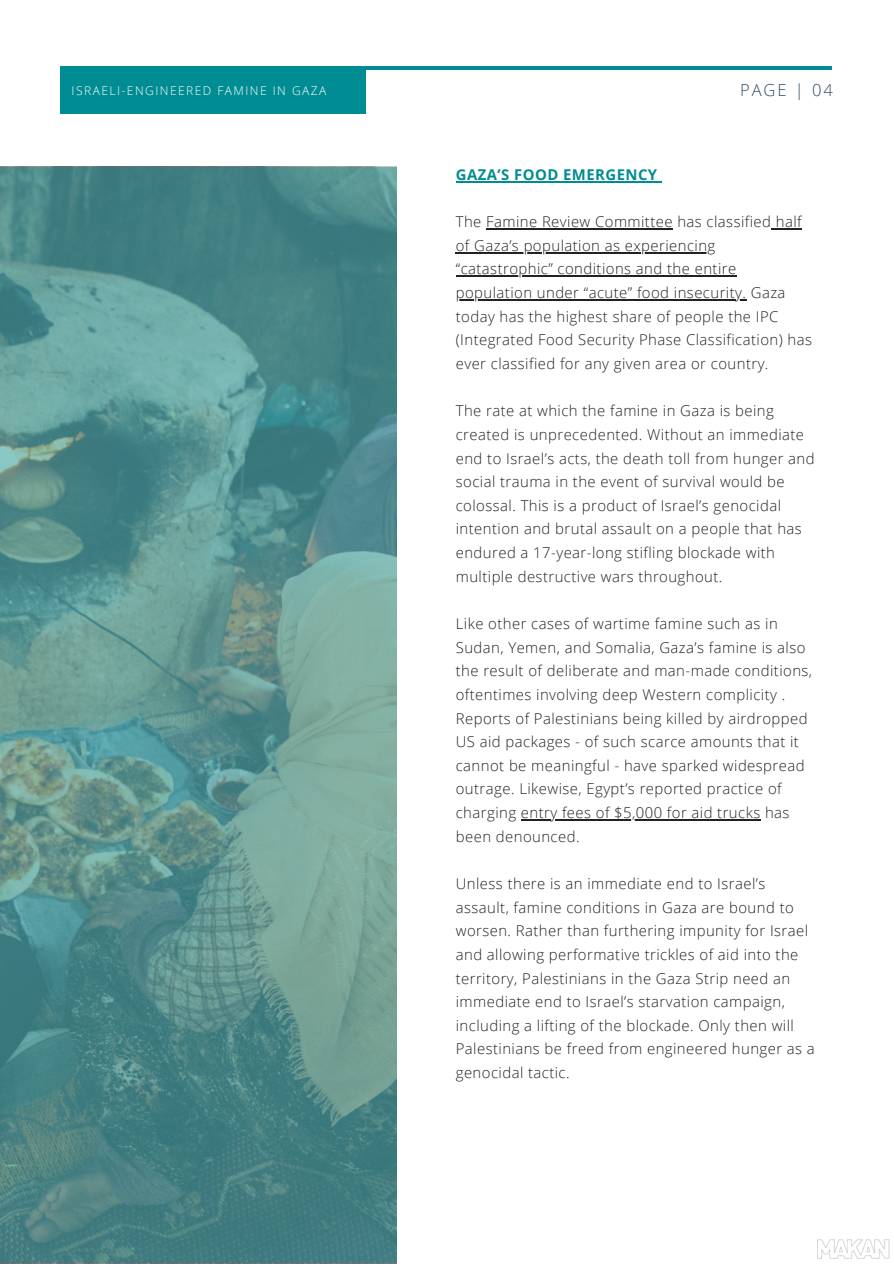
<style>
.page{position:relative;width:894px;height:1264px;background:#fff}
.page>*{position:absolute;margin:0;border:0;box-sizing:border-box;transform-origin:0 0}
.t1{font:300 16.5px "Open Sans";letter-spacing:.12em;color:#364d62}
.t2{font:300 14.85px/23.7px "Open Sans";letter-spacing:.03em;color:#222}
.t3{font:700 14.85px "Open Sans";letter-spacing:.03em;color:#008c93}
.t4{font:300 12px "Open Sans";letter-spacing:.12em;color:#fff}
</style>
<div class="page">
<hr style="left:61px;top:66px;width:770px;height:4px;background:#008c93">
<div style="left:61px;top:66px;width:304px;height:47px;background:#008c93"></div>
<img style="left:817px;top:1239px;width:72px;height:20px">
<hr style="left:455px;top:181px;width:202px;height:1px;background:#008c93">
<hr style="left:486px;top:228px;width:187px;height:1px;background:#222">
<hr style="left:771px;top:228px;width:30px;height:1px;background:#222">
<hr style="left:455px;top:252px;width:260px;height:1px;background:#222">
<hr style="left:455px;top:275px;width:281px;height:2px;background:#222">
<hr style="left:455px;top:299px;width:291px;height:1px;background:#222">
<hr style="left:520px;top:819px;width:240px;height:1px;background:#222">
<svg style="left:0;top:168px;width:396px;height:1094px;background:#58908d"></svg>
<p class="t4" style="left:72px;top:82px;width:256px">ISRAELI-ENGINEERED FAMINE IN GAZA</p>
<p class="t1" style="left:739px;top:79px;width:94px">PAGE | 04</p>
<h1 class="t3" style="left:455px;top:164px;width:203px">GAZA’S FOOD EMERGENCY</h1>
<h2 class="t2" style="left:455px;top:209px;width:347px">The Famine Review Committee has classified half</h2>
<h3 class="t2" style="left:455px;top:233px;width:261px">of Gaza’s population as experiencing</h3>
<h3 class="t2" style="left:455px;top:257px;width:282px">“catastrophic” conditions and the entire</h3>
<h3 class="t2" style="left:455px;top:280px;width:357px">population under “acute” food insecurity. Gaza today has the highest share of people the IPC (Integrated Food Security Phase Classification) has ever classified for any given area or country.</h3>
<h3 class="t2" style="left:455px;top:398px;width:360px">The rate at which the famine in Gaza is being created is unprecedented. Without an immediate end to Israel’s acts, the death toll from hunger and social trauma in the event of survival would be colossal. This is a product of Israel’s genocidal intention and brutal assault on a people that has</h3>
<h3 class="t2" style="left:455px;top:540px;width:320px">endured a 17-year-long stifling blockade with multiple destructive wars throughout.</h3>
<h3 class="t2" style="left:455px;top:611px;width:358px">Like other cases of wartime famine such as in Sudan, Yemen, and Somalia, Gaza’s famine is also the result of deliberate and man-made conditions, oftentimes involving deep Western complicity .<br>Reports of Palestinians being killed by airdropped US aid packages - of such scarce amounts that it</h3>
<p class="t2" style="left:455px;top:753px;width:350px">cannot be meaningful - have sparked widespread outrage. Likewise, Egypt’s reported practice of charging entry fees of $5,000 for aid trucks has been denounced.</p>
<p class="t2" style="left:455px;top:871px;width:360px">Unless there is an immediate end to Israel’s assault, famine conditions in Gaza are bound to worsen. Rather than furthering impunity for Israel and allowing performative trickles of aid into the territory, Palestinians in the Gaza Strip need an immediate end to Israel’s starvation campaign, including a lifting of the blockade. Only then will Palestinians be freed from engineered hunger as a genocidal tactic.</p>
</div>
